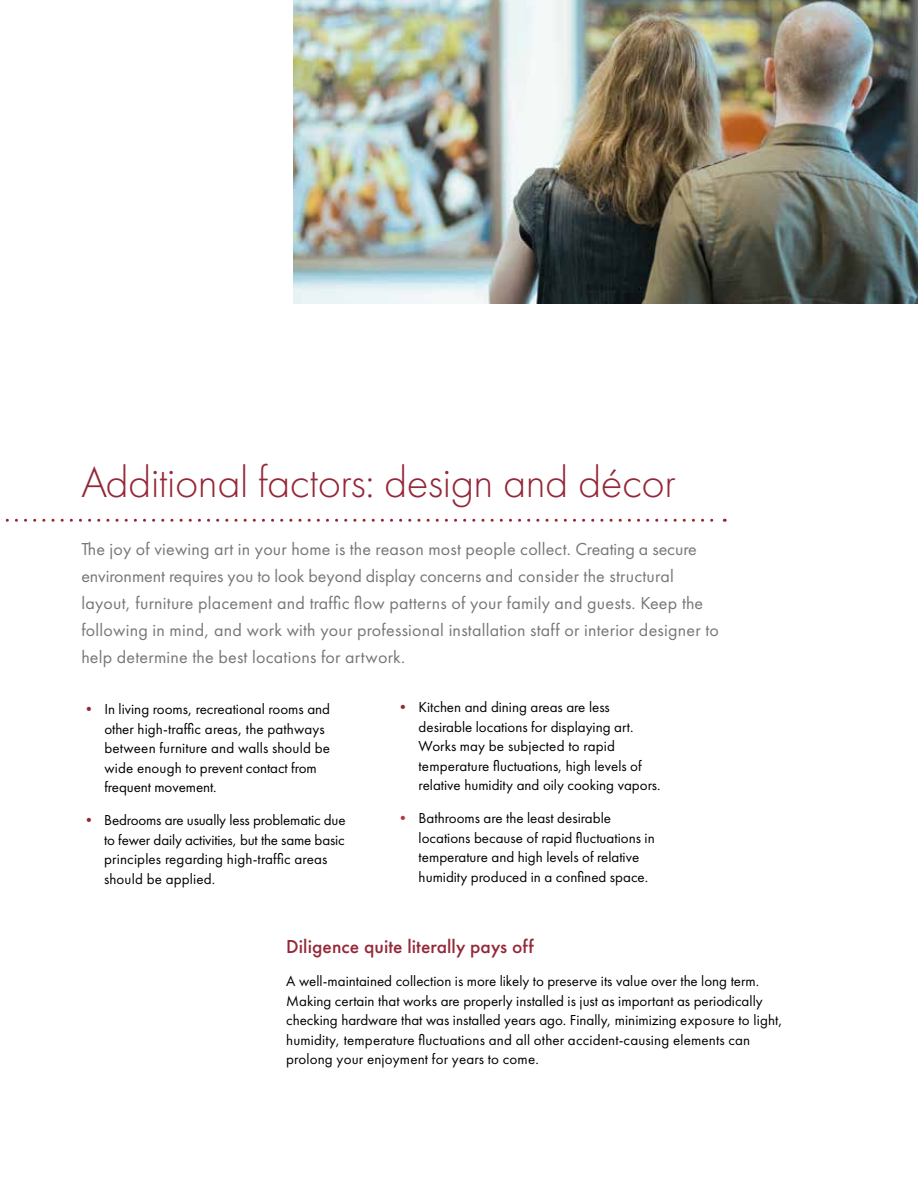
<style>
.page{position:relative;width:918px;height:1188px;background:#fff}
.page>*{position:absolute;margin:0;border:0;box-sizing:border-box;transform-origin:0 0}
.t1{font:300 45px "Futura PT";letter-spacing:-.01em;color:#942738}
.t2{font:500 19.5px "Futura PT";letter-spacing:.005em;color:#942738}
.t3{font:18px/27px "Futura PT";letter-spacing:.015em;color:#77777a}
.t4{font:15px/19.5px "Futura PT";color:#000}
.s1{color:#942738}
.s2{color:#b53547}
</style>
<div class="page">
<svg style="left:5px;top:519px;width:720px;height:3px"></svg>
<img style="left:294px;top:0;width:624px;height:303px">
<h1 class="t1" style="left:81px;top:457px;width:597px">Additional factors: design and décor</h1>
<p class="t3" style="left:81px;top:535px;width:639px">The joy of viewing art in your home is the reason most people collect. Creating a secure environment requires you to look beyond display concerns and consider the structural layout, furniture placement and traffic flow patterns of your family and guests. Keep the following in mind, and work with your professional installation staff or interior designer to help determine the best locations for artwork.</p>
<p class="t4" style="left:104px;top:700px;width:227px;text-indent:-23px"><span class="s1">•</span> In living rooms, recreational rooms and other high-traffic areas, the pathways between furniture and walls should be wide enough to prevent contact from frequent movement.</p>
<p class="t4" style="left:104px;top:811px;width:243px;text-indent:-23px"><span class="s1">•</span> Bedrooms are usually less problematic due to fewer daily activities, but the same basic principles regarding high-traffic areas should be applied.</p>
<p class="t4" style="left:419px;top:698px;width:244px;text-indent:-23px"><span class="s1">•</span> Kitchen and dining areas are less desirable locations for displaying art.<br>Works may be subjected to rapid temperature fluctuations, high levels of relative humidity and oily cooking vapors.</p>
<p class="t4" style="left:419px;top:809px;width:238px;text-indent:-23px"><span class="s2">•</span> Bathrooms are the least desirable locations because of rapid fluctuations in temperature and high levels of relative humidity produced in a confined space.</p>
<h2 class="t2" style="left:286px;top:935px;width:249px">Diligence quite literally pays off</h2>
<p class="t4" style="left:286px;top:972px;width:498px">A well-maintained collection is more likely to preserve its value over the long term.<br>Making certain that works are properly installed is just as important as periodically checking hardware that was installed years ago. Finally, minimizing exposure to light, humidity, temperature fluctuations and all other accident-causing elements can prolong your enjoyment for years to come.</p>
</div>
